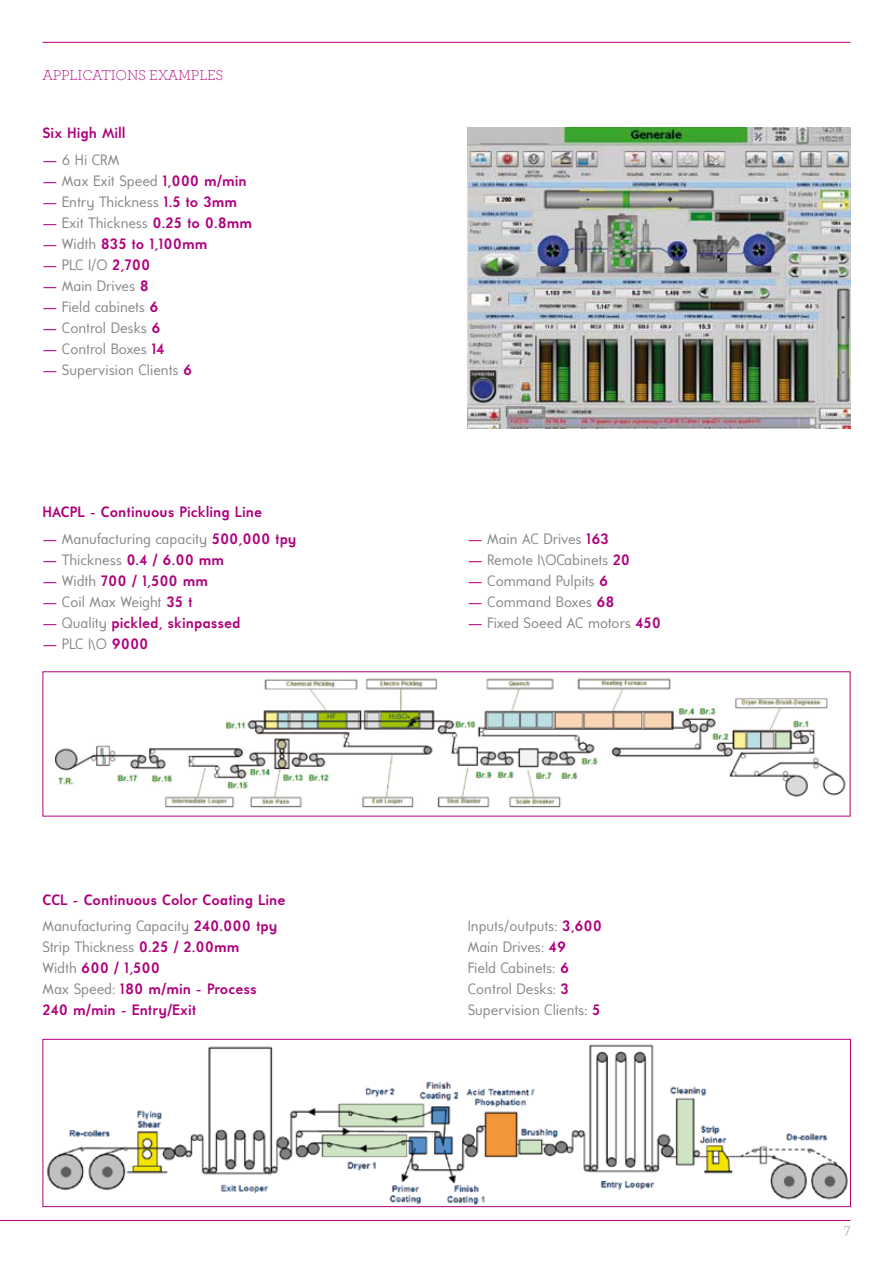
<style>
.page{position:relative;width:893px;height:1263px;background:#fff}
.page>*{position:absolute;margin:0;border:0;box-sizing:border-box;transform-origin:0 0}
.t1{font:15px/21px "Universalis ADF Std";color:#87888a}
.t2{font:700 15px/21px "Universalis ADF Std";color:#af007c}
.t3{font:300 15px "Archer";letter-spacing:-.01em;color:#af007c}
.t4{font:300 15px "Archer";color:#87888a}
.s1{color:#af007c}
.s2{font-weight:700;color:#af007c}
.s3{font-weight:400}
.s4{font-weight:400;color:#87888a}
</style>
<div class="page">
<hr style="left:0;top:1220px;width:850px;height:1px;background:#af007c">
<img style="left:468px;top:128px;width:382px;height:301px">
<img style="left:54px;top:678px;width:792px;height:130px">
<img style="left:47px;top:1044px;width:801px;height:161px">
<div style="left:43px;top:1039px;width:808px;height:168px;border:1px solid #af007c"></div>
<hr style="left:43px;top:42px;width:807px;height:1px;background:#af007c">
<p class="t3" style="left:43px;top:65px;width:182px">APPLICATIONS EXAMPLES</p>
<p class="t2" style="left:43px;top:122px;width:85px">Six High Mill</p>
<p class="t1" style="left:43px;top:149px;width:78px"><span class="s1">—</span> 6 Hi CRM</p>
<p class="t1" style="left:43px;top:170px;width:206px"><span class="s1">—</span> Max Exit Speed <span class="s2">1,000 m/min</span></p>
<p class="t1" style="left:43px;top:191px;width:196px"><span class="s1">—</span> Entry Thickness <span class="s2">1.5 to 3mm</span></p>
<p class="t1" style="left:43px;top:212px;width:211px"><span class="s1">—</span> Exit Thickness <span class="s2">0.25 to 0.8mm</span></p>
<p class="t2" style="left:43px;top:233px;width:167px"><span class="s3">—</span> <span class="s4">Width</span> 835 to 1,100mm</p>
<p class="t1" style="left:43px;top:254px;width:110px"><span class="s1">—</span> PLC I/O <span class="s2">2,700</span></p>
<p class="t1" style="left:43px;top:275px;width:108px"><span class="s1">—</span> Main Drives <span class="s2">8</span></p>
<p class="t1" style="left:43px;top:296px;width:117px"><span class="s1">—</span> Field cabinets <span class="s2">6</span></p>
<p class="t1" style="left:43px;top:317px;width:120px"><span class="s1">—</span> Control Desks <span class="s2">6</span></p>
<p class="t1" style="left:43px;top:338px;width:124px"><span class="s1">—</span> Control Boxes <span class="s2">14</span></p>
<p class="t1" style="left:43px;top:359px;width:151px"><span class="s1">—</span> Supervision Clients <span class="s2">6</span></p>
<p class="t2" style="left:43px;top:501px;width:221px">HACPL - Continuous Pickling Line</p>
<p class="t1" style="left:43px;top:528px;width:255px"><span class="s1">—</span> Manufacturing capacity <span class="s2">500,000 tpy</span></p>
<p class="t2" style="left:43px;top:549px;width:183px"><span class="s3">—</span> <span class="s4">Thickness</span> 0.4 / 6.00 mm</p>
<p class="t2" style="left:43px;top:570px;width:167px"><span class="s3">—</span> <span class="s4">Width</span> 700 / 1,500 mm</p>
<p class="t1" style="left:43px;top:591px;width:152px"><span class="s1">—</span> Coil Max Weight <span class="s2">35 t</span></p>
<p class="t2" style="left:43px;top:612px;width:200px"><span class="s3">—</span> <span class="s4">Quality</span> pickled, skinpassed</p>
<p class="t1" style="left:43px;top:633px;width:108px"><span class="s1">—</span> PLC I\O <span class="s2">9000</span></p>
<p class="t2" style="left:43px;top:886px;width:245px;line-height:26.5px">CCL - Continuous Color Coating Line<br><span class="s4">Manufacturing Capacity</span> 240.000 tpy</p>
<p class="t2" style="left:43px;top:936px;width:216px"><span class="s4">Strip Thickness</span> 0.25 / 2.00mm<br><span class="s4">Width</span> 600 / 1,500<br><span class="s4">Max Speed:</span> 180 m/min - Process<br>240 m/min - Entry/Exit</p>
<p class="t1" style="left:468px;top:528px;width:143px"><span class="s1">—</span> Main AC Drives <span class="s2">163</span></p>
<p class="t1" style="left:468px;top:549px;width:164px"><span class="s1">—</span> Remote I\OCabinets <span class="s2">20</span></p>
<p class="t1" style="left:468px;top:570px;width:142px"><span class="s1">—</span> Command Pulpits <span class="s2">6</span></p>
<p class="t1" style="left:468px;top:591px;width:148px"><span class="s1">—</span> Command Boxes <span class="s2">68</span></p>
<p class="t1" style="left:468px;top:612px;width:195px"><span class="s1">—</span> Fixed So eed AC motors <span class="s2">450</span></p>
<p class="t1" style="left:468px;top:915px;width:136px">Inputs/outputs: <span class="s2">3,600<br></span>Main Drives: <span class="s2">49<br></span>Field Cabinets: <span class="s2">6<br></span>Control Desks: <span class="s2">3<br></span>Supervision Clients: <span class="s2">5</span></p>
<p class="t4" style="left:844px;top:1219px;width:8px">7</p>
</div>
